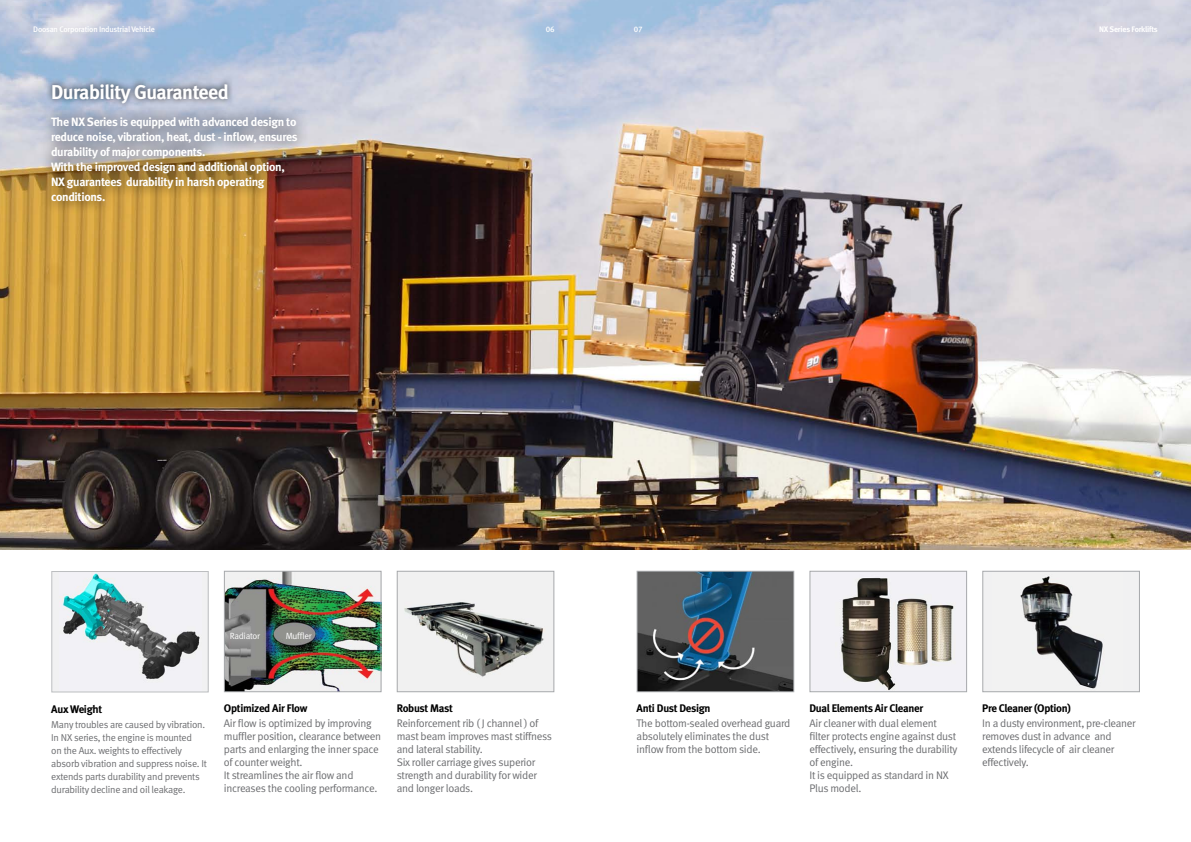
<style>
.page{position:relative;width:1191px;height:842px;background:#fff}
.page>*{position:absolute;margin:0;border:0;box-sizing:border-box;transform-origin:0 0}
.t1{font:20px "Meta Bold LF";letter-spacing:-.025em;color:#fff}
.t2{font:12px/15px "Meta Bold LF";letter-spacing:-.025em;color:#fff}
.t3{font:11px/13px "Meta Normal LF";letter-spacing:-.025em;color:#6d6e71}
.t4{font:11px "Meta Bold LF";letter-spacing:-.03em;color:#000}
.t5{font:10px/13px "Meta Normal LF";letter-spacing:-.025em;color:#6d6e71}
.t6{font:9px "Meta Normal LF";letter-spacing:-.025em;color:#fff}
.t7{font:8px "Meta Medium LF";letter-spacing:-.025em;color:#fff}
.t8{font:8px "Meta Bold LF";letter-spacing:-.025em;color:#fff}
</style>
<div class="page">
<img style="left:811px;top:573px;width:154px;height:117px">
<div style="left:809px;top:571px;width:158px;height:121px;border:1px solid #a7a9ac"></div>
<img style="left:639px;top:573px;width:153px;height:117px">
<div style="left:637px;top:571px;width:157px;height:121px;border:1px solid #a7a9ac"></div>
<img style="left:399px;top:573px;width:153px;height:117px">
<div style="left:397px;top:571px;width:157px;height:121px;border:1px solid #a7a9ac"></div>
<div style="left:982px;top:571px;width:157px;height:121px;background:#f1f1f2"></div>
<img style="left:1020px;top:576px;width:83px;height:113px">
<div style="left:982px;top:571px;width:157px;height:121px;border:1px solid #a7a9ac"></div>
<img style="left:0;top:0;width:1191px;height:550px">
<div style="left:46px;top:78px;width:188px;height:31px;background:#000;opacity:.75"></div>
<div style="left:39px;top:105px;width:270px;height:109px;background:#000;opacity:.75"></div>
<img style="left:226px;top:573px;width:153px;height:117px">
<div style="left:224px;top:571px;width:157px;height:121px;border:1px solid #a7a9ac"></div>
<div style="left:52px;top:571px;width:156px;height:121px;background:#f1f1f2"></div>
<img style="left:62px;top:573px;width:138px;height:106px">
<div style="left:51px;top:571px;width:158px;height:121px;border:1px solid #bcbec0"></div>
<p class="t7" style="left:33px;top:24px;width:123px">Doosan Corporation Industrial Vehicle</p>
<p class="t7" style="left:546px;top:24px;width:10px">06</p>
<p class="t7" style="left:634px;top:24px;width:10px">07</p>
<p class="t8" style="left:1099px;top:24px;width:60px">NX Series Forklifts</p>
<h1 class="t1" style="left:51px;top:79px;width:179px">Durability Guaranteed</h1>
<p class="t2" style="left:51px;top:114px;width:248px">The NX Series is equipped with advanced design to reduce noise, vibration, heat, dust - inflow, ensures durability of major components.<br>With the improved design and additional option, NX guarantees durability in harsh operating conditions.</p>
<p class="t6" style="left:230px;top:630px;width:32px">Radiator</p>
<p class="t6" style="left:286px;top:630px;width:27px">Muffler</p>
<p class="t4" style="left:51px;top:702px;width:52px">Aux Weight</p>
<p class="t5" style="left:51px;top:718px;width:157px">Many troubles are caused by vibration.<br>In NX series, the engine is mounted<br>on the Aux. weights to effectively absorb vibration and suppress noise. It extends parts durability and prevents durability decline and oil leakage.</p>
<p class="t4" style="left:224px;top:702px;width:85px">Optimized Air Flow</p>
<p class="t3" style="left:224px;top:717px;width:159px">Air flow is optimized by improving muffler position, clearance between parts and enlarging the inner space of counter weight.<br>It streamlines the air flow and increases the cooling performance.</p>
<p class="t4" style="left:397px;top:702px;width:58px">Robust Mast</p>
<p class="t3" style="left:397px;top:717px;width:157px">Reinforcement rib ( J channel ) of mast beam improves mast stiffness and lateral stability.<br>Six roller carriage gives superior strength and durability for wider and longer loads.</p>
<p class="t4" style="left:636px;top:702px;width:75px">Anti Dust Design</p>
<p class="t3" style="left:636px;top:717px;width:155px">The bottom-sealed overhead guard absolutely eliminates the dust inflow from the bottom side.</p>
<p class="t4" style="left:809px;top:702px;width:115px">Dual Elements Air Cleaner</p>
<p class="t3" style="left:809px;top:717px;width:150px">Air cleaner with dual element filter protects engine against dust effectively, ensuring the durability of engine.<br>It is equipped as standard in NX<br>Plus model.</p>
<p class="t4" style="left:982px;top:702px;width:90px">Pre Cleaner (Option)</p>
<p class="t3" style="left:982px;top:717px;width:155px">In a dusty environment, pre-cleaner removes dust in advance and extends lifecycle of air cleaner effectively.</p>
</div>
